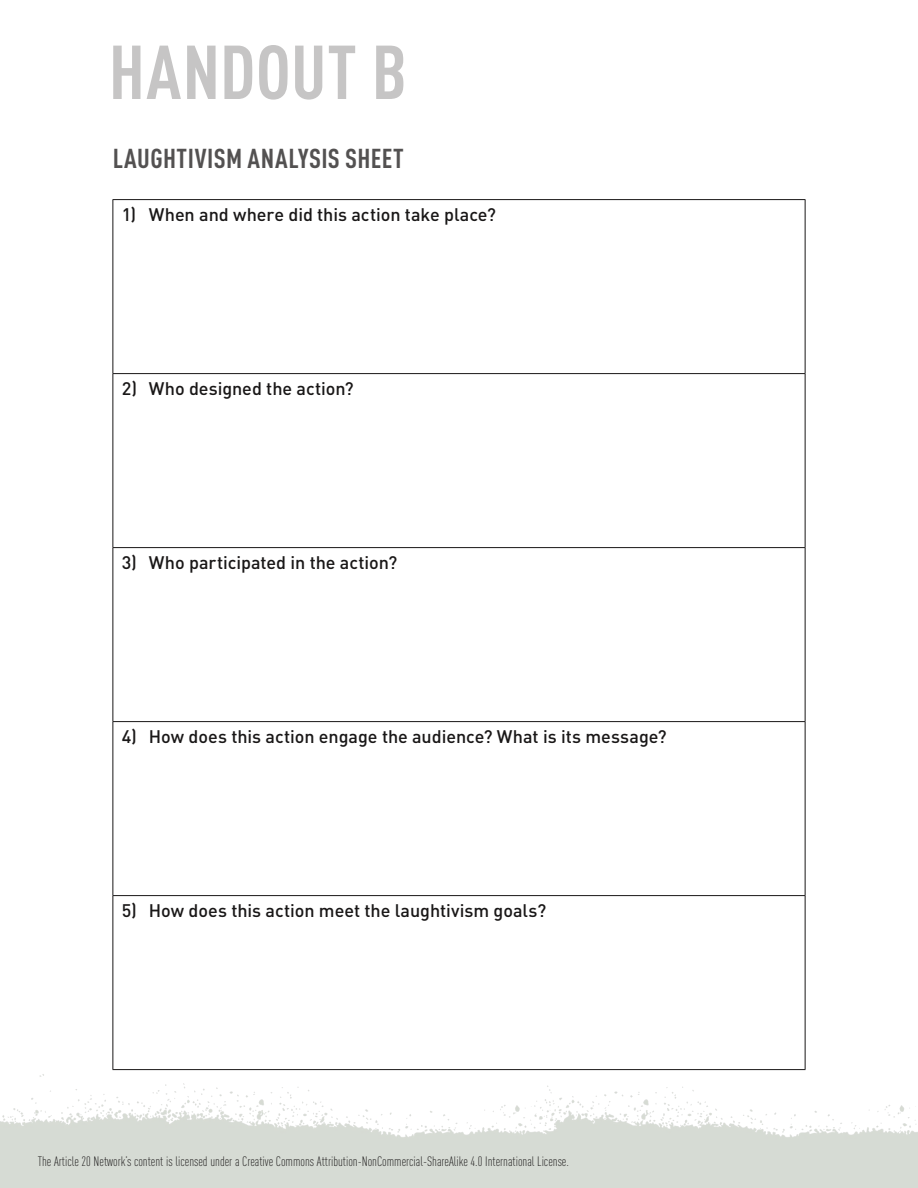
<style>
.page{position:relative;width:918px;height:1188px;background:#fff}
.page>*{position:absolute;margin:0;border:0;box-sizing:border-box;transform-origin:0 0}
.t1{font:700 condensed 75px "DIN Pro";letter-spacing:.01em;color:#c6c5c5}
.t2{font:700 condensed 27px "DIN Pro";letter-spacing:.015em;color:#535151}
.t3{font:500 18px "DIN Pro";letter-spacing:-.005em;color:#191717}
.t4{font:300 condensed 13.5px "DIN Pro";color:#191717}
</style>
<div class="page">
<img style="left:0;top:1058px;width:918px;height:130px">
<hr style="left:112px;top:199px;width:694px;height:1px;background:#191717">
<hr style="left:112px;top:200px;width:1px;height:173px;background:#191717">
<hr style="left:805px;top:200px;width:1px;height:173px;background:#191717">
<hr style="left:112px;top:373px;width:694px;height:1px;background:#191717">
<hr style="left:112px;top:374px;width:1px;height:173px;background:#191717">
<hr style="left:805px;top:374px;width:1px;height:173px;background:#191717">
<hr style="left:112px;top:547px;width:694px;height:1px;background:#191717">
<hr style="left:112px;top:548px;width:1px;height:173px;background:#191717">
<hr style="left:805px;top:548px;width:1px;height:173px;background:#191717">
<hr style="left:112px;top:721px;width:694px;height:1px;background:#191717">
<hr style="left:112px;top:722px;width:1px;height:173px;background:#191717">
<hr style="left:805px;top:722px;width:1px;height:173px;background:#191717">
<hr style="left:112px;top:895px;width:694px;height:1px;background:#191717">
<hr style="left:112px;top:896px;width:1px;height:173px;background:#191717">
<hr style="left:805px;top:896px;width:1px;height:173px;background:#191717">
<hr style="left:112px;top:1069px;width:694px;height:1px;background:#191717">
<h1 class="t1" style="left:109px;top:16px;width:300px">HANDOUT B</h1>
<h2 class="t2" style="left:113px;top:138px;width:293px">LAUGHTIVISM ANALYSIS SHEET</h2>
<p class="t3" style="left:122px;top:200px;width:376px">1) When and where did this action take place?</p>
<p class="t3" style="left:122px;top:374px;width:233px">2) Who designed the action?</p>
<p class="t3" style="left:122px;top:548px;width:277px">3) Who participated in the action?</p>
<p class="t3" style="left:122px;top:722px;width:546px">4) How does this action engage the audience? What is its message?</p>
<p class="t3" style="left:122px;top:896px;width:426px">5) How does this action meet the laughtivism goals?</p>
<p class="t4" style="left:38px;top:1151px;width:533px">The Article 20 Network’s content is licensed under a Creative Commons Attribution-NonCommercial-ShareAlike 4.0 International License.</p>
</div>
